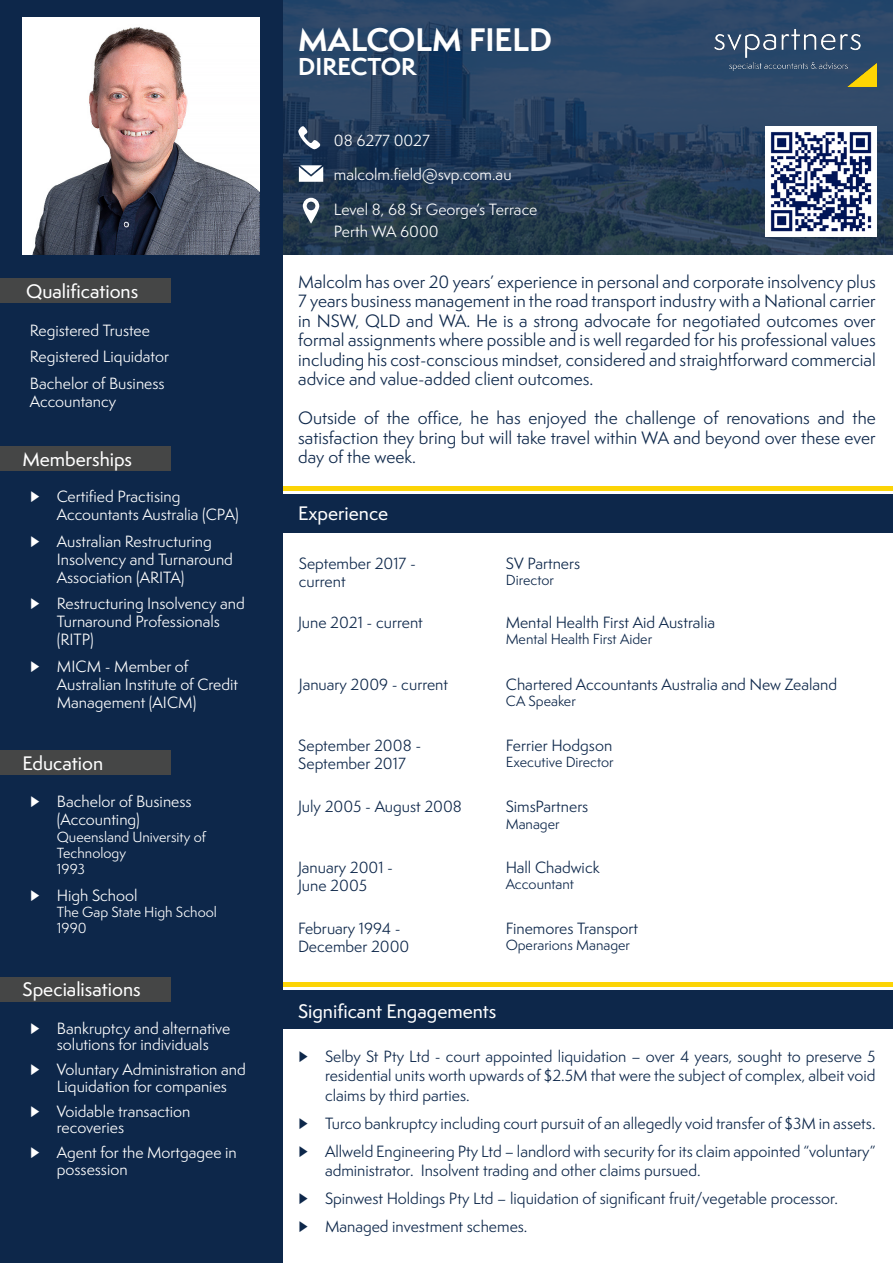
<style>
.page{position:relative;width:893px;height:1263px;background:#fff}
.page>*{position:absolute;margin:0;border:0;box-sizing:border-box;transform-origin:0 0}
.t1{font:700 30px "Semplicita Pro";color:#fff}
.t2{font:700 22.5px "Semplicita Pro";color:#fff}
.t3{font:500 18px "Semplicita Pro";color:#fff}
.t4{font:16.5px/19.5px "Semplicita Pro";color:#0d274a;text-align:justify}
.t5{font:15px/19.5px "Semplicita Pro";color:#0d274a}
.t6{font:15px/18px "Semplicita Pro";color:#fff}
.t7{font:13.5px "Semplicita Pro";color:#0d274a}
.t8{font:13.5px/16.2px "Semplicita Pro";color:#fff}
</style>
<div class="page">
<div style="left:272px;top:494px;width:621px;height:39px;background:#0d274a"></div>
<div style="left:272px;top:990px;width:621px;height:39px;background:#0d274a"></div>
<div style="left:283px;top:982px;width:610px;height:5px;background:#fcd406"></div>
<hr style="left:283px;top:487px;width:610px;height:4px;background:#fcd406">
<svg style="left:283px;top:0;width:610px;height:254px;background:#263f5c"></svg>
<div style="left:0;top:0;width:283px;height:1263px;background:#0d274a"></div>
<img style="left:23px;top:17px;width:237px;height:237px">
<svg style="left:303px;top:198px;width:16px;height:26px"></svg>
<svg style="left:299px;top:165px;width:24px;height:17px"></svg>
<svg style="left:298px;top:126px;width:23px;height:23px"></svg>
<img style="left:765px;top:126px;width:111px;height:111px">
<div style="left:0;top:278px;width:170px;height:25px;background:#454646"></div>
<div style="left:0;top:446px;width:170px;height:25px;background:#454646"></div>
<div style="left:0;top:750px;width:170px;height:25px;background:#454646"></div>
<div style="left:0;top:976px;width:170px;height:25px;background:#454646"></div>
<img style="left:701px;top:15px;width:175px;height:72px">
<p class="t3" style="left:26px;top:279px;width:113px">Qualifications</p>
<p class="t6" style="left:30px;top:321px;width:122px">Registered Trustee</p>
<p class="t6" style="left:30px;top:347px;width:141px">Registered Liquidator</p>
<p class="t6" style="left:30px;top:374px;width:136px">Bachelor of Business<br>Accountancy</p>
<p class="t3" style="left:22px;top:447px;width:111px">Memberships</p>
<p class="t6" style="left:57px;top:487px;width:183px;text-indent:-27px">► Certified Practising<br>Accountants Australia (CPA)</p>
<p class="t6" style="left:57px;top:532px;width:178px;text-indent:-27px">► Australian Restructuring<br>Insolvency and Turnaround<br>Association (ARITA)</p>
<p class="t6" style="left:57px;top:594px;width:189px;text-indent:-27px">► Restructuring Insolvency and<br>Turnaround Professionals (RITP)</p>
<p class="t6" style="left:57px;top:657px;width:183px;text-indent:-27px">► MICM - Member of<br>Australian Institute of Credit<br>Management (AICM)</p>
<p class="t3" style="left:23px;top:750px;width:82px">Education</p>
<p class="t6" style="left:57px;top:793px;width:136px;text-indent:-27px">► Bachelor of Business (Accounting)</p>
<p class="t8" style="left:57px;top:828px;width:151px">Queensland University of<br>Technology<br>1993</p>
<p class="t6" style="left:30px;top:886px;width:109px">► High School</p>
<p class="t8" style="left:57px;top:903px;width:162px">The Gap State High School<br>1990</p>
<p class="t3" style="left:23px;top:977px;width:120px">Specialisations</p>
<p class="t6" style="left:30px;top:1020px;width:202px;line-height:16.5px;text-align:center">► Bankruptcy and alternative solutions for individuals</p>
<p class="t6" style="left:30px;top:1061px;width:217px;line-height:16.5px;text-align:center">► Voluntary Administration and<br>Liquidation for companies</p>
<p class="t6" style="left:57px;top:1103px;width:135px;line-height:16.5px;text-indent:-27px">► Voidable transaction recoveries</p>
<p class="t6" style="left:57px;top:1144px;width:181px;line-height:16.5px;text-indent:-27px">► Agent for the Mortgagee in possession</p>
<p class="t1" style="left:298px;top:17px;width:255px">MALCOLM FIELD</p>
<p class="t2" style="left:298px;top:50px;width:120px">DIRECTOR</p>
<p class="t6" style="left:334px;top:131px;width:98px">08 6277 0027</p>
<p class="t6" style="left:334px;top:165px;width:179px">malcolm.field@svp.com.au</p>
<p class="t6" style="left:334px;top:200px;width:205px">Level 8, 68 St George’s Terrace</p>
<p class="t6" style="left:334px;top:222px;width:106px">Perth WA 6000</p>
<p class="t4" style="left:298px;top:272px;width:579px">Malcolm has over 20 years’ experience in personal and corporate insolvency plus 7 years business management in the road transport industry with a National carrier in NSW, QLD and WA. He is a strong advocate for negotiated outcomes over formal assignments where possible and is well regarded for his professional values including his cost-conscious mindset, considered and straightforward commercial advice and value-added client outcomes.</p>
<p class="t4" style="left:298px;top:408px;width:579px">Outside of the office, he has enjoyed the challenge of renovations and the satisfaction they bring but will take travel within WA and beyond over these ever day of the week.</p>
<p class="t3" style="left:298px;top:501px;width:92px">Experience</p>
<p class="t5" style="left:299px;top:553px;width:119px">September 2017 -</p>
<p class="t5" style="left:299px;top:571px;width:48px">current</p>
<p class="t5" style="left:506px;top:553px;width:76px">SV Partners</p>
<p class="t7" style="left:506px;top:570px;width:50px">Director</p>
<p class="t5" style="left:298px;top:613px;width:126px">June 2021 - current</p>
<p class="t5" style="left:506px;top:613px;width:211px">Mental Health First Aid Australia</p>
<p class="t7" style="left:506px;top:630px;width:148px">Mental Health First Aider</p>
<p class="t5" style="left:299px;top:674px;width:151px">January 2009 - current</p>
<p class="t5" style="left:506px;top:674px;width:333px">Chartered Accountants Australia and New Zealand</p>
<p class="t7" style="left:506px;top:691px;width:71px">CA Speaker</p>
<p class="t5" style="left:298px;top:736px;width:124px;line-height:18px">September 2008 -<br>September 2017</p>
<p class="t5" style="left:506px;top:735px;width:108px">Ferrier Hodgson</p>
<p class="t7" style="left:506px;top:753px;width:109px">Executive Director</p>
<p class="t5" style="left:298px;top:797px;width:165px">July 2005 - August 2008</p>
<p class="t5" style="left:506px;top:797px;width:84px">SimsPartners</p>
<p class="t7" style="left:506px;top:814px;width:55px">Manager</p>
<p class="t5" style="left:298px;top:857px;width:97px">January 2001 -</p>
<p class="t5" style="left:298px;top:875px;width:71px">June 2005</p>
<p class="t5" style="left:506px;top:857px;width:96px">Hall Chadwick</p>
<p class="t7" style="left:506px;top:874px;width:70px">Accountant</p>
<p class="t5" style="left:298px;top:918px;width:104px">February 1994 -</p>
<p class="t5" style="left:298px;top:936px;width:113px">December 2000</p>
<p class="t5" style="left:506px;top:918px;width:134px">Finemores Transport</p>
<p class="t7" style="left:506px;top:935px;width:126px">Operarions Manager</p>
<p class="t3" style="left:298px;top:999px;width:200px">Significant Engagements</p>
<p class="t5" style="left:325px;top:1046px;width:552px;text-align:justify;text-indent:-27px">► Selby St Pty Ltd - court appointed liquidation – over 4 years, sought to preserve 5 residential units worth upwards of $2.5M that were the subject of complex, albeit void claims by third parties.</p>
<p class="t5" style="left:298px;top:1113px;width:579px">► Turco bankruptcy including court pursuit of an allegedly void transfer of $3M in assets.</p>
<p class="t5" style="left:325px;top:1141px;width:552px;text-indent:-27px">► Allweld Engineering Pty Ltd – landlord with security for its claim appointed “voluntary” administrator. Insolvent trading and other claims pursued.</p>
<p class="t5" style="left:298px;top:1189px;width:541px">► Spinwest Holdings Pty Ltd – liquidation of significant fruit/vegetable processor.</p>
<p class="t5" style="left:298px;top:1217px;width:231px">► Managed investment schemes.</p>
</div>
